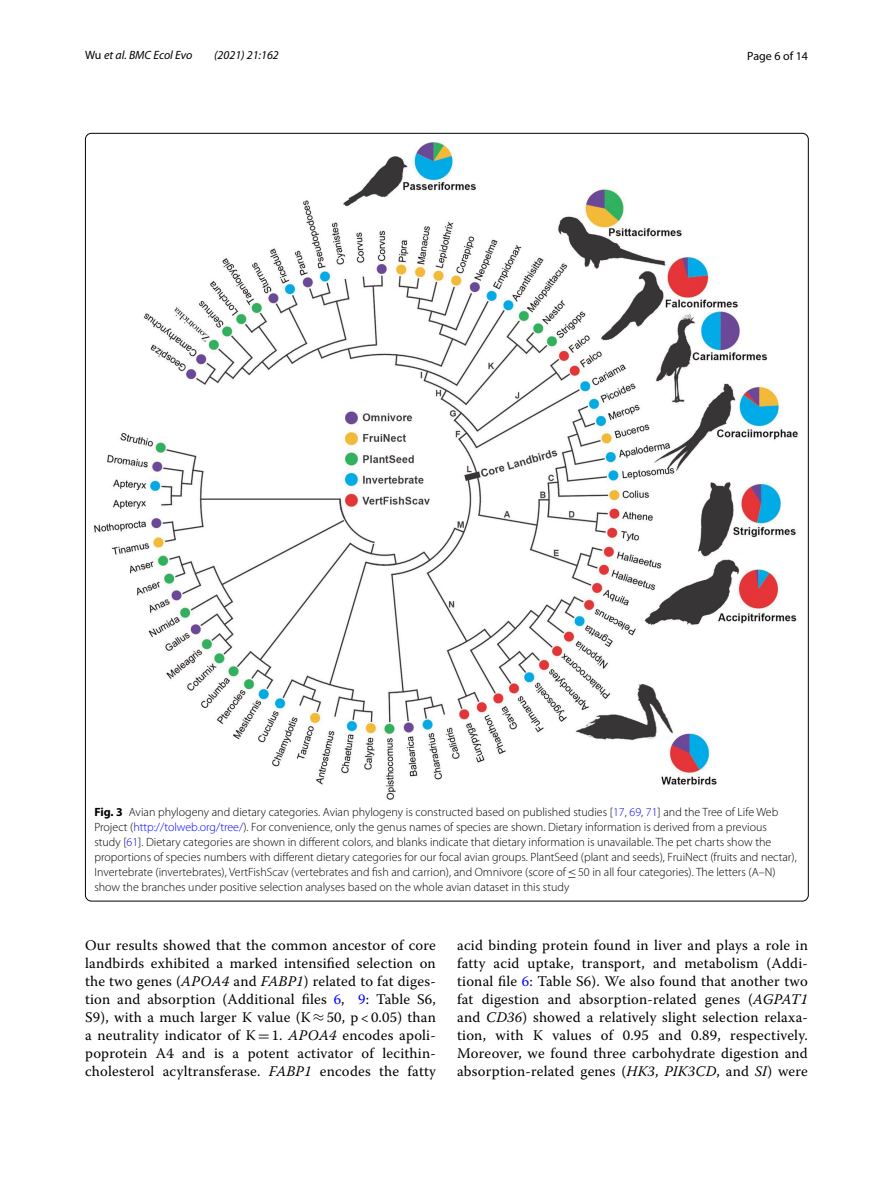
<style>
.page{position:relative;width:893px;height:1187px;background:#fff}
.page>*{position:absolute;margin:0;border:0;box-sizing:border-box;transform-origin:0 0}
.t1{font:14.7px/18px "Warnock Pro";letter-spacing:.015em;color:#000;text-align:justify}
.t2{font:300 12px/15px "Myriad Pro";color:#000}
.t3{font:italic 12px "Myriad Pro";color:#000}
.t4{font:12px "Myriad Pro";color:#000}
.s1{font-style:normal}
.s2{font-weight:700}
.s3{color:#00f}
.s4{font-family:"MTSY";font-weight:400}
.s5{font-style:italic}
.s6{font-family:"MTSY"}
</style>
<div class="page">
<img style="left:94px;top:142px;width:704px;height:658px">
<p class="t3" style="left:85px;top:48px;width:109px"><span class="s1">Wu</span> et al. BMC Ecol Evo</p>
<p class="t3" style="left:214px;top:48px;width:66px">(2021) 21:162</p>
<p class="t4" style="left:747px;top:48px;width:62px">Page 6 of 14</p>
<p class="t2" style="left:94px;top:804px;width:704px"><span class="s2">Fig. 3</span> Avian phylogeny and dietary categories. Avian phylogeny is constructed based on published studies [<span class="s3">17</span>, <span class="s3">69</span>, <span class="s3">71</span>] and the Tree of Life Web Project (<span class="s3">http://tolweb.org/tree/</span>). For convenience, only the genus names of species are shown. Dietary information is derived from a previous<br>study [<span class="s3">61</span>]. Dietary categories are shown in different colors, and blanks indicate that dietary information is unavailable. The pet charts show the proportions of species numbers with different dietary categories for our focal avian groups. PlantSeed (plant and seeds), FruiNect (fruits and nectar), Invertebrate (invertebrates), VertFishScav (vertebrates and fish and carrion), and Omnivore (score of<span class="s4">≤</span>50 in all four categories). The letters (A–N) show the branches under positive selection analyses based on the whole avian dataset in this study</p>
<p class="t1" style="left:85px;top:935px;width:352px">Our results showed that the common ancestor of core landbirds exhibited a marked intensified selection on the two genes (<span class="s5">APOA4</span> and <span class="s5">FABP1</span>) related to fat diges&shy;tion and absorption (Additional files <span class="s3">6</span>, <span class="s3">9</span>: Table S6, S9), with a much larger K value (K<span class="s6">≈</span>50, p &lt; 0.05) than a neutrality indicator of K<span class="s6">=</span>1. <span class="s5">APOA4</span> encodes apoli&shy;poprotein A4 and is a potent activator of lecithin&shy;cholesterol acyltransferase. <span class="s5">FABP1</span> encodes the fatty</p>
<p class="t1" style="left:457px;top:935px;width:352px">acid binding protein found in liver and plays a role in fatty acid uptake, transport, and metabolism (Addi&shy;tional file <span class="s3">6</span>: Table S6). We also found that another two fat digestion and absorption-related genes (<span class="s5">AGPAT1 </span>and <span class="s5">CD36</span>) showed a relatively slight selection relaxa&shy;tion, with K values of 0.95 and 0.89, respectively.<br>Moreover, we found three carbohydrate digestion and absorption-related genes (<span class="s5">HK3</span>, <span class="s5">PIK3CD</span>, and <span class="s5">SI</span>) were</p>
</div>
